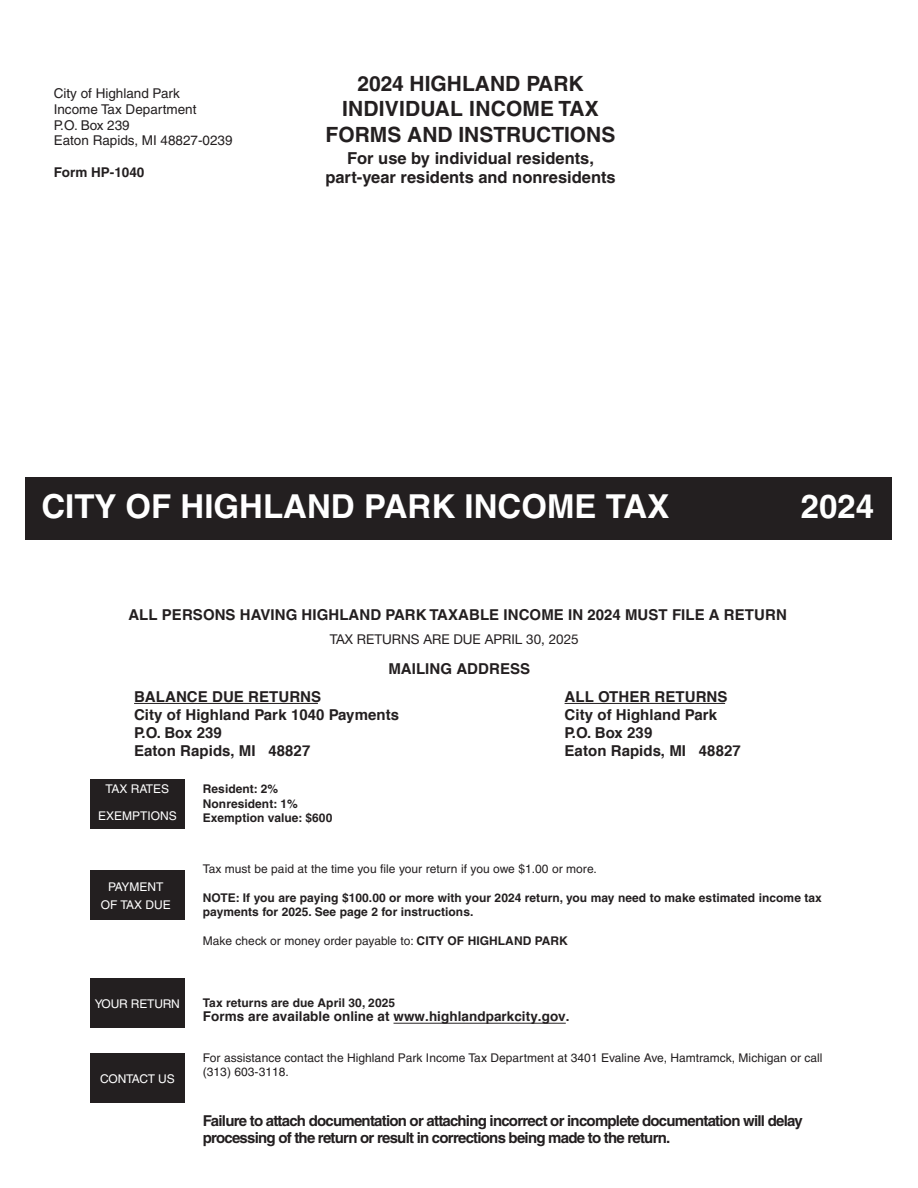
<style>
.page{position:relative;width:918px;height:1188px;background:#fff}
.page>*{position:absolute;margin:0;border:0;box-sizing:border-box;transform-origin:0 0}
.t1{font:700 33px "Helvetica";color:#fff}
.t2{font:700 21px/25.2px "Helvetica";color:#231f20;text-align:center}
.t3{font:700 16.5px/19.8px "Helvetica";color:#231f20;text-align:center}
.t4{font:700 15px/18px "Helvetica";letter-spacing:.005em;color:#231f20}
.t5{font:700 15px/17.1px "Helvetica";letter-spacing:-.05em;color:#231f20}
.t6{font:13.5px/15.8px "Helvetica";color:#231f20}
.t7{font:700 13.5px "Helvetica";letter-spacing:.005em;color:#231f20}
.t8{font:13.5px "Helvetica Neue";color:#231f20}
.t9{font:12px/14.4px "Helvetica";letter-spacing:.005em;color:#231f20}
.t10{font:700 12px/14.4px "Helvetica";letter-spacing:.005em;color:#231f20}
.t11{font:12px/18px "Helvetica";letter-spacing:-.015em;color:#fff;text-align:center}
.s1{font-weight:700}
</style>
<div class="page">
<div style="left:26px;top:477px;width:866px;height:63px;background:#231f20"></div>
<hr style="left:134px;top:703px;width:184px;height:1px;background:#231f20">
<hr style="left:565px;top:703px;width:160px;height:1px;background:#231f20">
<div style="left:90px;top:779px;width:94px;height:50px;background:#231f20"></div>
<div style="left:90px;top:870px;width:94px;height:50px;background:#231f20"></div>
<div style="left:90px;top:978px;width:94px;height:50px;background:#231f20"></div>
<div style="left:90px;top:1053px;width:94px;height:50px;background:#231f20"></div>
<hr style="left:394px;top:1023px;width:172px;height:1px;background:#231f20">
<p class="t6" style="left:54px;top:85px;width:180px">City of Highland Park<br>Income Tax Department<br>P.O. Box 239<br>Eaton Rapids, MI 48827-0239</p>
<p class="t7" style="left:54px;top:164px;width:92px">Form HP-1040</p>
<h2 class="t2" style="left:326px;top:71px;width:291px">2024 HIGHLAND PARK<br>INDIVIDUAL INCOME TAX<br>FORMS AND INSTRUCTIONS</h2>
<h3 class="t3" style="left:325px;top:148px;width:292px">For use by individual residents, part-year residents and nonresidents</h3>
<h1 class="t1" style="left:41px;top:486px;width:630px">CITY OF HIGHLAND PARK INCOME TAX</h1>
<h1 class="t1" style="left:801px;top:486px;width:75px">2024</h1>
<p class="t4" style="left:128px;top:605px;width:660px">ALL PERSONS HAVING HIGHLAND PARK TAXABLE INCOME IN 2024 MUST FILE A RETURN</p>
<p class="t8" style="left:330px;top:631px;width:250px">TAX RETURNS ARE DUE APRIL 30, 2025</p>
<p class="t4" style="left:388px;top:660px;width:143px">MAILING ADDRESS</p>
<p class="t4" style="left:134px;top:688px;width:267px">BALANCE DUE RETURNS<br>City of Highland Park 1040 Payments<br>P.O. Box 239<br>Eaton Rapids, MI 48827</p>
<p class="t4" style="left:565px;top:688px;width:178px">ALL OTHER RETURNS<br>City of Highland Park<br>P.O. Box 239<br>Eaton Rapids, MI 48827</p>
<p class="t10" style="left:203px;top:782px;width:131px">Resident: 2%<br>Nonresident: 1%<br>Exemption value: $600</p>
<p class="t9" style="left:203px;top:862px;width:396px">Tax must be paid at the time you file your return if you owe $1.00 or more.</p>
<p class="t10" style="left:203px;top:890px;width:621px">NOTE: If you are paying $100.00 or more with your 2024 return, you may need to make estimated income tax payments for 2025. See page 2 for instructions.</p>
<p class="t9" style="left:203px;top:934px;width:367px">Make check or money order payable to: <span class="s1">CITY OF HIGHLAND PARK</span></p>
<p class="t11" style="left:106px;top:780px;width:65px">TAX RATES</p>
<p class="t11" style="left:98px;top:807px;width:80px">EXEMPTIONS</p>
<p class="t11" style="left:101px;top:877px;width:71px">PAYMENT<br>OF TAX DUE</p>
<p class="t11" style="left:95px;top:994px;width:87px">YOUR RETURN</p>
<p class="t11" style="left:100px;top:1069px;width:76px">CONTACT US</p>
<p class="t10" style="left:203px;top:995px;width:194px">Tax returns are due April 30, 2025</p>
<p class="t7" style="left:203px;top:1005px;width:368px">Forms are available online at www.highlandparkcity.gov.</p>
<p class="t9" style="left:203px;top:1051px;width:621px">For assistance contact the Highland Park Income Tax Department at 3401 Evaline Ave, Hamtramck, Michigan or call (313) 603-3118.</p>
<p class="t5" style="left:203px;top:1112px;width:601px">Failure to attach documentation or attaching incorrect or incomplete documentation will delay processing of the return or result in corrections being made to the return.</p>
</div>
